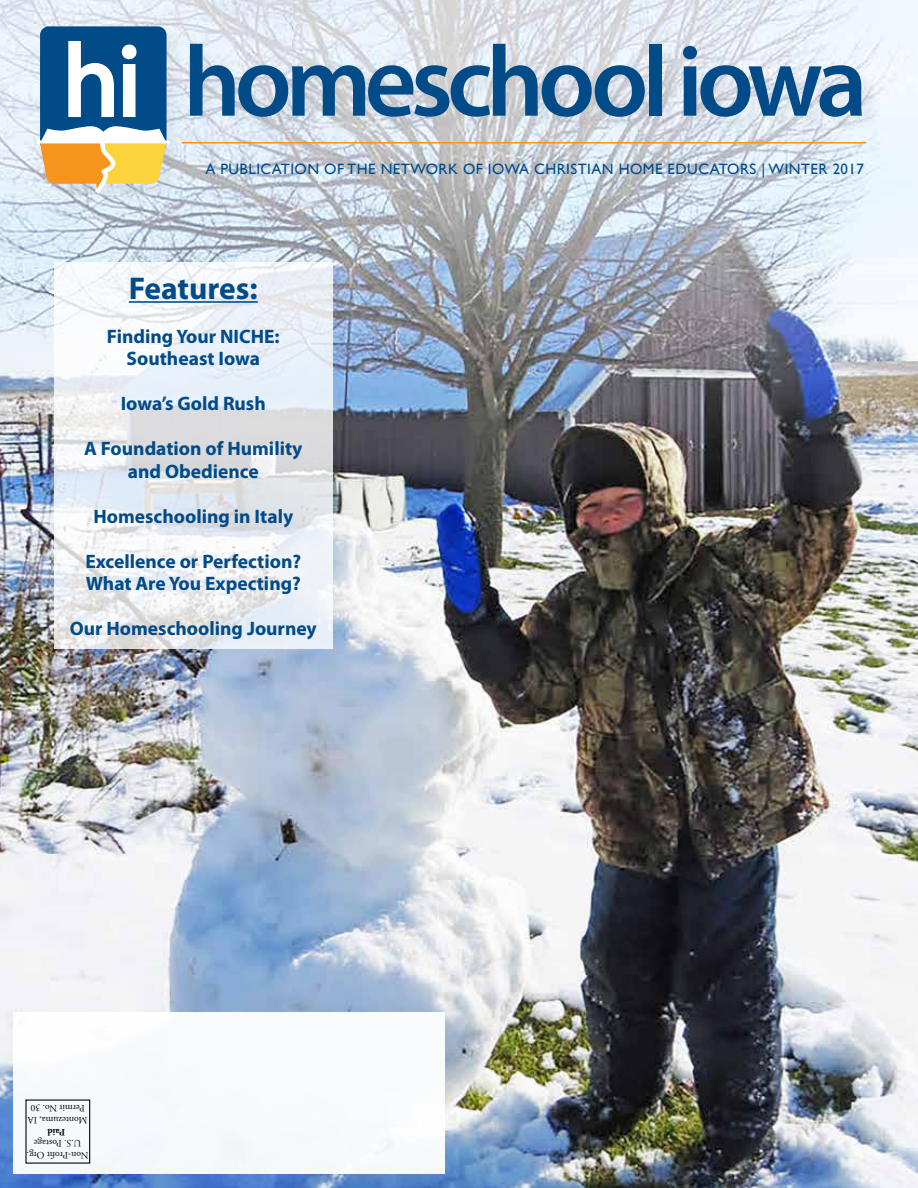
<style>
.page{position:relative;width:918px;height:1188px;background:#fff}
.page>*{position:absolute;margin:0;border:0;box-sizing:border-box;transform-origin:0 0}
.t1{font:600 101.25px "Myriad Pro";letter-spacing:-.06em;color:#004b88}
.t2{font:700 31.5px "Myriad Pro";color:#004b88}
.t3{font:700 19.5px/22.5px "Myriad Pro";color:#004b88;text-align:center}
.t4{font:15px "Gill Sans";letter-spacing:.03em;color:#004b88}
.t5{font:9.75px/11.7px "Adobe Garamond Pro";color:#000;text-align:center}
.t6{font:700 9.75px "Adobe Garamond Pro";color:#000}
.s1{font-weight:400;font-size:102.15px;color:#fff}
</style>
<div class="page">
<img style="left:0;top:0;width:918px;height:1188px">
<svg style="left:54px;top:262px;width:279px;height:387px"></svg>
<hr style="left:129px;top:301px;width:129px;height:2px;background:#004b88">
<div style="left:39px;top:29px;width:845px;height:183px;background:#000;opacity:.05"></div>
<hr style="left:182px;top:142px;width:684px;height:1px;background:#f7941e">
<svg style="left:36px;top:26px;width:135px;height:173px;background:#768f96"></svg>
<div style="left:14px;top:1012px;width:432px;height:162px;background:#f8fafc"></div>
<h1 class="t1" style="left:63px;top:17px;width:807px"><span class="s1">hi</span> homeschool iowa</h1>
<p class="t4" style="left:205px;top:160px;width:660px">A PUBLICATION OF THE NETWORK OF IOWA CHRISTIAN HOME EDUCATORS | WINTER 2017</p>
<h2 class="t2" style="left:129px;top:268px;width:130px">Features:</h2>
<p class="t3" style="left:107px;top:324px;width:174px">Finding Your NICHE:<br>Southeast Iowa</p>
<p class="t3" style="left:121px;top:392px;width:147px">Iowa’s Gold Rush</p>
<p class="t3" style="left:84px;top:437px;width:220px">A Foundation of Humility and Obedience</p>
<p class="t3" style="left:93px;top:505px;width:201px">Homeschooling in Italy</p>
<p class="t3" style="left:85px;top:550px;width:217px;text-align:left">Excellence or Perfection?<br>What Are You Expecting?</p>
<p class="t3" style="left:70px;top:617px;width:249px">Our Homeschooling Journey</p>
<p class="t5" style="left:88px;top:1125px;width:61px;rotate:-180deg">Montezuma, IA<br>Permit No. 30</p>
<p class="t6" style="left:65px;top:1137px;width:19px;rotate:-180deg">Paid</p>
<p class="t5" style="left:88px;top:1161px;width:63px;rotate:-180deg">Non-Profit Org.<br>U.S. Postage</p>
</div>
